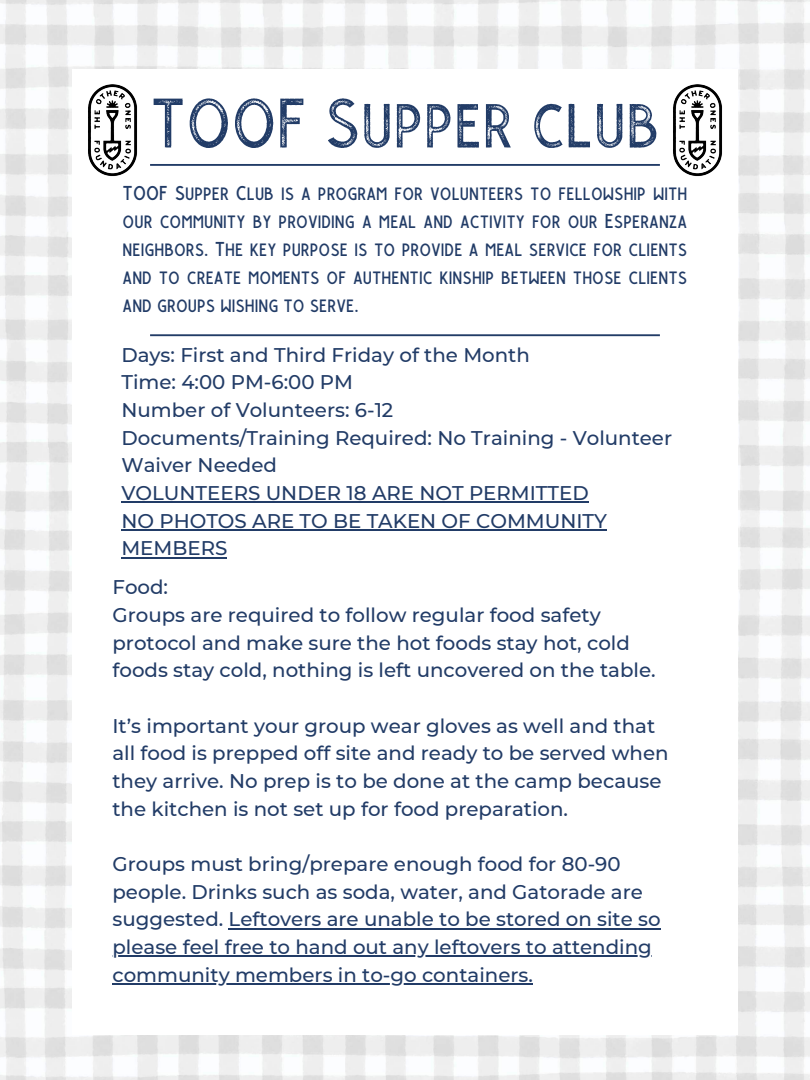
<style>
.page{position:relative;width:810px;height:1080px;background:#fff}
.page>*{position:absolute;margin:0;border:0;box-sizing:border-box;transform-origin:0 0}
.t1{font:70.25px "Gasolyn Stamp";color:#223c67}
.t2{font:20.12px/28.1px "Gasolyn";color:#223c67;text-align:justify}
.t3{font:500 19.75px/27.6px "Montserrat";color:#223c67}
</style>
<div class="page">
<img style="left:0;top:0;width:810px;height:1080px">
<div style="left:72px;top:69px;width:666px;height:965px;background:#fff"></div>
<hr style="left:150px;top:164px;width:510px;height:2px;background:#223c67">
<img style="left:88px;top:84px;width:49px;height:93px">
<hr style="left:121px;top:501px;width:468px;height:2px;background:#223c67">
<hr style="left:121px;top:529px;width:486px;height:2px;background:#223c67">
<hr style="left:121px;top:557px;width:106px;height:2px;background:#223c67">
<hr style="left:229px;top:928px;width:432px;height:1px;background:#223c67">
<hr style="left:112px;top:955px;width:540px;height:2px;background:#223c67">
<hr style="left:112px;top:983px;width:421px;height:2px;background:#223c67">
<img style="left:673px;top:84px;width:49px;height:93px">
<hr style="left:150px;top:334px;width:510px;height:2px;background:#223c67">
<h1 class="t1" style="left:150px;top:85px;width:511px">TOOF Supper club</h1>
<p class="t2" style="left:123px;top:179px;width:566px">TOOF Supper Club is a program for volunteers to fellowship with our community by providing a meal and activity for our Esperanza neighbors. The key purpose is to provide a meal service for clients and to create moments of authentic kinship between those clients and groups wishing to serve.</p>
<p class="t3" style="left:121px;top:340px;width:552px">Days: First and Third Friday of the Month<br>Time: 4:00 PM-6:00 PM<br>Number of Volunteers: 6-12<br>Documents/Training Required: No Training - Volunteer<br>Waiver Needed<br>VOLUNTEERS UNDER 18 ARE NOT PERMITTED<br>NO PHOTOS ARE TO BE TAKEN OF COMMUNITY<br>MEMBERS</p>
<p class="t3" style="left:112px;top:573px;width:545px">Food:<br>Groups are required to follow regular food safety protocol and make sure the hot foods stay hot, cold foods stay cold, nothing is left uncovered on the table.</p>
<p class="t3" style="left:112px;top:711px;width:558px">It’s important your group wear gloves as well and that all food is prepped off site and ready to be served when they arrive. No prep is to be done at the camp because the kitchen is not set up for food preparation.</p>
<p class="t3" style="left:112px;top:849px;width:550px">Groups must bring/prepare enough food for 80-90 people. Drinks such as soda, water, and Gatorade are suggested. Leftovers are unable to be stored on site so please feel free to hand out any leftovers to attending community members in to-go containers.</p>
</div>
